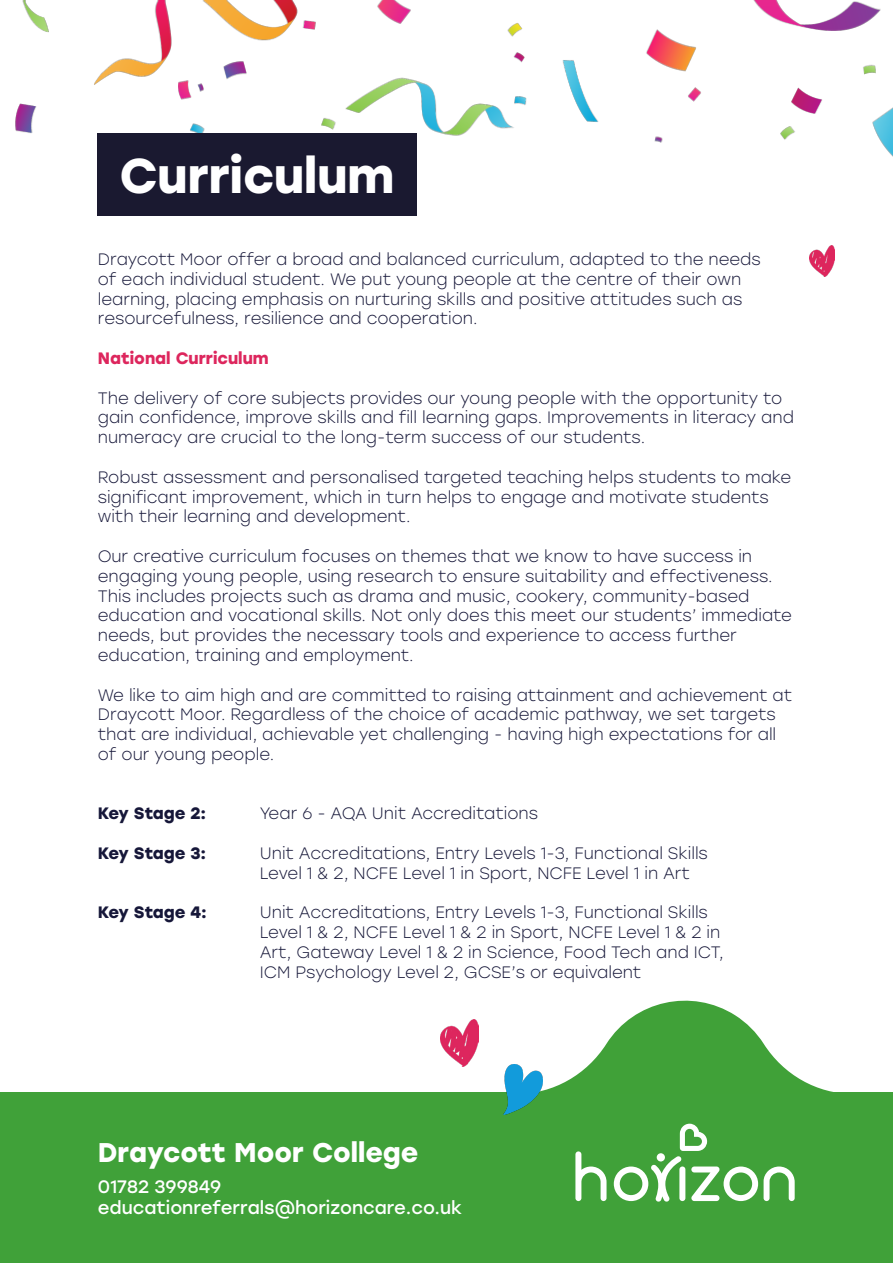
<style>
.page{position:relative;width:893px;height:1263px;background:#fff}
.page>*{position:absolute;margin:0;border:0;box-sizing:border-box;transform-origin:0 0}
.t1{font:700 48.75px "Stolzl";color:#fff}
.t2{font:700 27px "Stolzl";color:#fff}
.t3{font:18px/21.6px "Stolzl";color:#fff}
.t4{font:300 16.5px/19.8px "Stolzl";color:#161739}
.t5{font:700 16.5px "Stolzl";letter-spacing:-.015em;color:#161739}
.t6{font:700 16.5px "Stolzl";color:#dd265d}
</style>
<div class="page">
<div style="left:0;top:1093px;width:893px;height:170px;background:#40a139"></div>
<svg style="left:542px;top:1000px;width:311px;height:93px"></svg>
<svg style="left:575px;top:1151px;width:31px;height:50px"></svg>
<svg style="left:764px;top:1166px;width:31px;height:35px"></svg>
<svg style="left:614px;top:1124px;width:144px;height:77px"></svg>
<img style="left:440px;top:1020px;width:39px;height:46px">
<img style="left:504px;top:1064px;width:38px;height:50px">
<img style="left:15px;top:0;width:878px;height:167px">
<div style="left:97px;top:133px;width:319px;height:83px;background:#1a1930"></div>
<img style="left:809px;top:246px;width:26px;height:30px">
<p class="t1" style="left:119px;top:140px;width:276px">Curriculum</p>
<p class="t4" style="left:98px;top:249px;width:664px">Draycott Moor offer a broad and balanced curriculum, adapted to the needs of each individual student. We put young people at the centre of their own learning, placing emphasis on nurturing skills and positive attitudes such as resourcefulness, resilience and cooperation.</p>
<p class="t6" style="left:98px;top:346px;width:172px">National Curriculum</p>
<p class="t4" style="left:98px;top:387px;width:698px">The delivery of core subjects provides our young people with the opportunity to gain confidence, improve skills and fill learning gaps. Improvements in literacy and numeracy are crucial to the long-term success of our students.</p>
<p class="t4" style="left:98px;top:466px;width:695px">Robust assessment and personalised targeted teaching helps students to make significant improvement, which in turn helps to engage and motivate students with their learning and development.</p>
<p class="t4" style="left:98px;top:546px;width:696px">Our creative curriculum focuses on themes that we know to have success in engaging young people, using research to ensure suitability and effectiveness.<br>This includes projects such as drama and music, cookery, community-based education and vocational skills. Not only does this meet our students’ immediate needs, but provides the necessary tools and experience to access further education, training and employment.</p>
<p class="t4" style="left:98px;top:684px;width:696px">We like to aim high and are committed to raising attainment and achievement at Draycott Moor. Regardless of the choice of academic pathway, we set targets that are individual, achievable yet challenging - having high expectations for all of our young people.</p>
<p class="t5" style="left:98px;top:802px;width:110px">Key Stage 2:</p>
<p class="t4" style="left:260px;top:803px;width:280px">Year 6 - AQA Unit Accreditations</p>
<p class="t5" style="left:98px;top:841px;width:110px">Key Stage 3:</p>
<p class="t4" style="left:260px;top:843px;width:450px">Unit Accreditations, Entry Levels 1-3, Functional Skills<br>Level 1 &amp; 2, NCFE Level 1 in Sport, NCFE Level 1 in Art</p>
<p class="t5" style="left:98px;top:901px;width:111px">Key Stage 4:</p>
<p class="t4" style="left:260px;top:902px;width:462px">Unit Accreditations, Entry Levels 1-3, Functional Skills<br>Level 1 &amp; 2, NCFE Level 1 &amp; 2 in Sport, NCFE Level 1 &amp; 2 in</p>
<p class="t4" style="left:260px;top:942px;width:465px">Art, Gateway Level 1 &amp; 2 in Science, Food Tech and ICT,<br>ICM Psychology Level 2, GCSE’s or equivalent</p>
<h2 class="t2" style="left:98px;top:1133px;width:322px">Draycott Moor College</h2>
<p class="t3" style="left:98px;top:1175px;width:366px">01782 399849 educationreferrals@horizoncare.co.uk</p>
</div>
